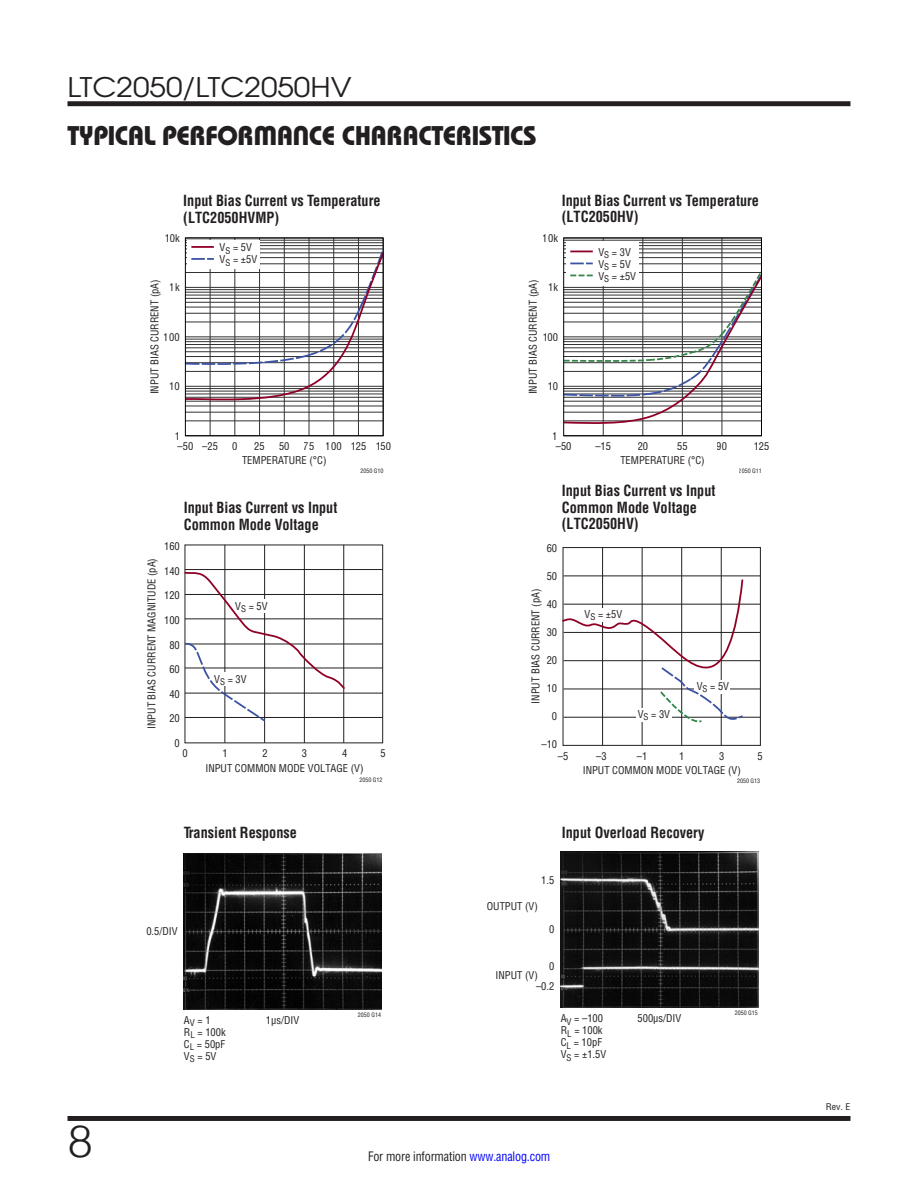
<style>
.page{position:relative;width:918px;height:1188px;background:#fff}
.page>*{position:absolute;margin:0;border:0;box-sizing:border-box;transform-origin:0 0}
.t1{font:300 45px "Helvetica";color:#231f20}
.Section_Heads_non-TO{font:27px "Linear Bauhaus";letter-spacing:-.02em;color:#231f20}
.t2{font:27px "Avant Garde";color:#231f20;scale:1.1 1}
.Graph_Titles{font:700 15px/16.5px "Linear Helv Cond";color:#231f20;scale:.95 1}
.t3{font:12.75px "Linear Helv Cond";letter-spacing:-.01em;color:#231f20;scale:.95 1}
.t4{font:10.5px/12px "Linear Helv Cond";color:#231f20}
.t5{font:9px "Linear Helv Cond";color:#231f20;scale:1.1 1}
.t6{font:6px "Linear Helv Cond";color:#231f20}
.s1{color:#00f}
</style>
<div class="page">
<div style="left:68px;top:101px;width:782px;height:5px;background:#231f20"></div>
<div style="left:68px;top:1116px;width:782px;height:5px;background:#231f20"></div>
<div style="left:185px;top:545px;width:198px;height:198px;border:1px solid #231f20"></div>
<hr style="left:185px;top:569px;width:198px;height:1px;background:#231f20">
<hr style="left:185px;top:717px;width:198px;height:1px;background:#231f20">
<hr style="left:185px;top:693px;width:198px;height:1px;background:#231f20">
<hr style="left:185px;top:668px;width:198px;height:1px;background:#231f20">
<hr style="left:185px;top:644px;width:198px;height:1px;background:#231f20">
<hr style="left:185px;top:619px;width:198px;height:1px;background:#231f20">
<hr style="left:185px;top:594px;width:198px;height:1px;background:#231f20">
<hr style="left:225px;top:545px;width:1px;height:198px;background:#231f20">
<hr style="left:264px;top:545px;width:1px;height:198px;background:#231f20">
<hr style="left:304px;top:545px;width:1px;height:198px;background:#231f20">
<hr style="left:343px;top:545px;width:1px;height:198px;background:#231f20">
<svg style="left:184px;top:571px;width:162px;height:152px"></svg>
<div style="left:563px;top:547px;width:198px;height:199px;border:1px solid #231f20"></div>
<hr style="left:721px;top:548px;width:1px;height:197px;background:#231f20">
<hr style="left:681px;top:548px;width:1px;height:197px;background:#231f20">
<hr style="left:642px;top:548px;width:1px;height:197px;background:#231f20">
<hr style="left:602px;top:548px;width:1px;height:197px;background:#231f20">
<hr style="left:564px;top:576px;width:197px;height:1px;background:#231f20">
<hr style="left:564px;top:604px;width:197px;height:1px;background:#231f20">
<hr style="left:564px;top:632px;width:197px;height:1px;background:#231f20">
<hr style="left:564px;top:660px;width:197px;height:1px;background:#231f20">
<hr style="left:564px;top:689px;width:197px;height:1px;background:#231f20">
<hr style="left:564px;top:717px;width:197px;height:1px;background:#231f20">
<svg style="left:562px;top:578px;width:183px;height:147px"></svg>
<img style="left:184px;top:853px;width:198px;height:156px">
<img style="left:561px;top:852px;width:198px;height:156px">
<hr style="left:210px;top:238px;width:1px;height:198px;background:#323232">
<hr style="left:235px;top:238px;width:1px;height:198px;background:#323232">
<hr style="left:259px;top:238px;width:1px;height:198px;background:#323232">
<hr style="left:284px;top:238px;width:1px;height:198px;background:#323232">
<hr style="left:309px;top:238px;width:1px;height:198px;background:#323232">
<hr style="left:333px;top:238px;width:1px;height:198px;background:#323232">
<hr style="left:358px;top:238px;width:1px;height:198px;background:#323232">
<hr style="left:185px;top:421px;width:198px;height:1px;background:#323232">
<hr style="left:185px;top:245px;width:198px;height:1px;background:#323232">
<hr style="left:185px;top:242px;width:198px;height:1px;background:#323232">
<hr style="left:185px;top:240px;width:198px;height:1px;background:#323232">
<div style="left:187px;top:241px;width:73px;height:28px;background:#fff"></div>
<hr style="left:191px;top:246px;width:23px;height:2px;background:#900027">
<svg style="left:187px;top:247px;width:195px;height:168px"></svg>
<div style="left:185px;top:237px;width:199px;height:199px;border:1px solid #000"></div>
<hr style="left:603px;top:238px;width:1px;height:198px;background:#323232">
<hr style="left:643px;top:238px;width:1px;height:198px;background:#323232">
<hr style="left:682px;top:238px;width:1px;height:198px;background:#323232">
<hr style="left:722px;top:238px;width:1px;height:198px;background:#323232">
<hr style="left:564px;top:257px;width:197px;height:1px;background:#323232">
<hr style="left:564px;top:253px;width:197px;height:1px;background:#323232">
<hr style="left:564px;top:249px;width:197px;height:1px;background:#323232">
<hr style="left:564px;top:245px;width:197px;height:1px;background:#323232">
<hr style="left:564px;top:242px;width:197px;height:1px;background:#323232">
<hr style="left:564px;top:240px;width:197px;height:1px;background:#323232">
<div style="left:566px;top:241px;width:73px;height:44px;background:#fff"></div>
<svg style="left:570px;top:251px;width:23px;height:1px"></svg>
<svg style="left:565px;top:263px;width:195px;height:161px"></svg>
<div style="left:563px;top:237px;width:199px;height:199px;border:1px solid #000"></div>
<h2 class="t2" style="left:68px;top:70px;width:260px">LTC2050/LTC2050HV</h2>
<p class="Section_Heads_non-TO" style="left:68px;top:119px;width:471px">TYPICAL PERFORMANCE CHARACTERISTICS</p>
<p class="Graph_Titles" style="left:183px;top:192px;width:209px">Input Bias Current vs Temperature (LTC2050HVMP)</p>
<p class="Graph_Titles" style="left:562px;top:192px;width:209px">Input Bias Current vs Temperature (LTC2050HV)</p>
<p class="t4" style="left:220px;top:242px;width:39px">V<sub>S</sub> = 5V<br>V<sub>S</sub> = ±5V</p>
<p class="t4" style="left:165px;top:232px;width:17px">10k</p>
<p class="t4" style="left:543px;top:232px;width:17px">10k</p>
<p class="t4" style="left:598px;top:246px;width:39px">V<sub>S</sub> = 3V<br>V<sub>S</sub> = 5V<br>V<sub>S</sub> = ±5V</p>
<p class="t4" style="left:149px;top:394px;width:117px;rotate:-90deg">INPUT BIAS CURRENT (pA)</p>
<p class="t4" style="left:527px;top:394px;width:117px;rotate:-90deg">INPUT BIAS CURRENT (pA)</p>
<p class="t4" style="left:170px;top:281px;width:11px">1k</p>
<p class="t4" style="left:548px;top:281px;width:11px">1k</p>
<p class="t4" style="left:164px;top:331px;width:17px">100</p>
<p class="t4" style="left:542px;top:331px;width:17px">100</p>
<p class="t4" style="left:169px;top:380px;width:12px">10</p>
<p class="t4" style="left:548px;top:380px;width:12px">10</p>
<p class="t4" style="left:174px;top:430px;width:7px">1</p>
<p class="t4" style="left:178px;top:440px;width:42px">–50 –25</p>
<p class="t4" style="left:232px;top:440px;width:7px">0</p>
<p class="t4" style="left:254px;top:440px;width:12px">25</p>
<p class="t4" style="left:279px;top:440px;width:12px">50</p>
<p class="t4" style="left:304px;top:440px;width:89px">75 100 125 150</p>
<p class="t4" style="left:242px;top:454px;width:86px">TEMPERATURE (°C)</p>
<p class="Graph_Titles" style="left:184px;top:499px;width:163px">Input Bias Current vs Input<br>Common Mode Voltage</p>
<p class="t6" style="left:360px;top:467px;width:25px">2050 G10</p>
<p class="t4" style="left:164px;top:540px;width:17px">160</p>
<p class="t4" style="left:164px;top:565px;width:17px">140</p>
<p class="t4" style="left:164px;top:589px;width:17px">120</p>
<p class="t4" style="left:164px;top:614px;width:17px">100</p>
<p class="t4" style="left:169px;top:639px;width:12px">80</p>
<p class="t4" style="left:169px;top:663px;width:12px">60</p>
<p class="t4" style="left:169px;top:688px;width:12px">40</p>
<p class="t4" style="left:169px;top:712px;width:12px">20</p>
<p class="t4" style="left:175px;top:737px;width:7px">0</p>
<p class="t4" style="left:146px;top:729px;width:172px;rotate:-90deg">INPUT BIAS CURRENT MAGNITUDE (pA)</p>
<p class="t4" style="left:182px;top:747px;width:7px">0</p>
<p class="t4" style="left:235px;top:600px;width:34px">V<sub>S</sub> = 5V</p>
<p class="t4" style="left:214px;top:673px;width:34px">V<sub>S</sub> = 3V</p>
<p class="t4" style="left:223px;top:747px;width:7px">1</p>
<p class="t4" style="left:262px;top:747px;width:7px">2</p>
<p class="t4" style="left:342px;top:747px;width:7px">4</p>
<p class="t4" style="left:302px;top:747px;width:7px">3</p>
<p class="t4" style="left:380px;top:747px;width:7px">5</p>
<p class="t6" style="left:359px;top:777px;width:25px">2050 G12</p>
<p class="t4" style="left:205px;top:763px;width:160px">INPUT COMMON MODE VOLTAGE (V)</p>
<p class="t4" style="left:553px;top:430px;width:7px">1</p>
<p class="t4" style="left:556px;top:440px;width:17px">–50</p>
<p class="t4" style="left:595px;top:440px;width:17px">–15</p>
<p class="t4" style="left:638px;top:440px;width:12px">20</p>
<p class="t4" style="left:677px;top:440px;width:12px">55</p>
<p class="t4" style="left:717px;top:440px;width:12px">90</p>
<p class="t4" style="left:754px;top:440px;width:17px">125</p>
<p class="t4" style="left:620px;top:454px;width:86px">TEMPERATURE (°C)</p>
<p class="Graph_Titles" style="left:562px;top:482px;width:163px">Input Bias Current vs Input<br>Common Mode Voltage (LTC2050HV)</p>
<p class="t4" style="left:547px;top:542px;width:12px">60</p>
<p class="t4" style="left:547px;top:570px;width:12px">50</p>
<p class="t4" style="left:547px;top:598px;width:12px">40</p>
<p class="t4" style="left:547px;top:626px;width:12px">30</p>
<p class="t4" style="left:547px;top:654px;width:12px">20</p>
<p class="t4" style="left:547px;top:682px;width:12px">10</p>
<p class="t4" style="left:552px;top:710px;width:7px">0</p>
<p class="t4" style="left:541px;top:738px;width:17px">–10</p>
<p class="t4" style="left:530px;top:704px;width:117px;rotate:-90deg">INPUT BIAS CURRENT (pA)</p>
<p class="t4" style="left:585px;top:608px;width:39px">V<sub>S</sub> = ±5V</p>
<p class="t4" style="left:638px;top:708px;width:34px">V<sub>S</sub> = 3V</p>
<p class="t4" style="left:697px;top:680px;width:34px">V<sub>S</sub> = 5V</p>
<p class="t6" style="left:739px;top:467px;width:25px">2050 G11</p>
<p class="t4" style="left:558px;top:750px;width:12px">–5</p>
<p class="t4" style="left:596px;top:750px;width:12px">–3</p>
<p class="t4" style="left:637px;top:750px;width:12px">–1</p>
<p class="t4" style="left:679px;top:750px;width:7px">1</p>
<p class="t4" style="left:719px;top:750px;width:7px">3</p>
<p class="t4" style="left:757px;top:750px;width:7px">5</p>
<p class="t4" style="left:583px;top:764px;width:160px">INPUT COMMON MODE VOLTAGE (V)</p>
<p class="t6" style="left:737px;top:777px;width:25px">2050 G13</p>
<p class="Graph_Titles" style="left:184px;top:824px;width:121px">Transient Response</p>
<p class="Graph_Titles" style="left:562px;top:824px;width:151px">Input Overload Recovery</p>
<p class="t4" style="left:541px;top:874px;width:15px">1.5</p>
<h1 class="t1" style="left:68px;top:1103px;width:27px">8</h1>
<p class="t4" style="left:146px;top:925px;width:33px">0.5/DIV</p>
<p class="t4" style="left:487px;top:900px;width:53px">OUTPUT (V)</p>
<p class="t4" style="left:549px;top:923px;width:7px">0</p>
<p class="t4" style="left:549px;top:960px;width:7px">0</p>
<p class="t4" style="left:496px;top:969px;width:44px">INPUT (V)</p>
<p class="t4" style="left:536px;top:980px;width:20px">–0.2</p>
<p class="t6" style="left:358px;top:1011px;width:25px">2050 G14</p>
<p class="t4" style="left:184px;top:1014px;width:43px">A<sub>V</sub> = 1<br>R<sub>L</sub> = 100k<br>C<sub>L</sub> = 50pF<br>V<sub>S</sub> = 5V</p>
<p class="t4" style="left:638px;top:1012px;width:45px">500µs/DIV</p>
<p class="t4" style="left:561px;top:1012px;width:47px">A<sub>V</sub> = –100<br>R<sub>L</sub> = 100k<br>C<sub>L</sub> = 10pF<br>V<sub>S</sub> = ±1.5V</p>
<p class="t4" style="left:266px;top:1014px;width:35px">1µs/DIV</p>
<p class="t3" style="left:368px;top:1148px;width:193px">For more information <span class="s1">www.analog.com</span></p>
<p class="t6" style="left:735px;top:1009px;width:25px">2050 G15</p>
<p class="t5" style="left:826px;top:1102px;width:24px">Rev. E</p>
</div>
